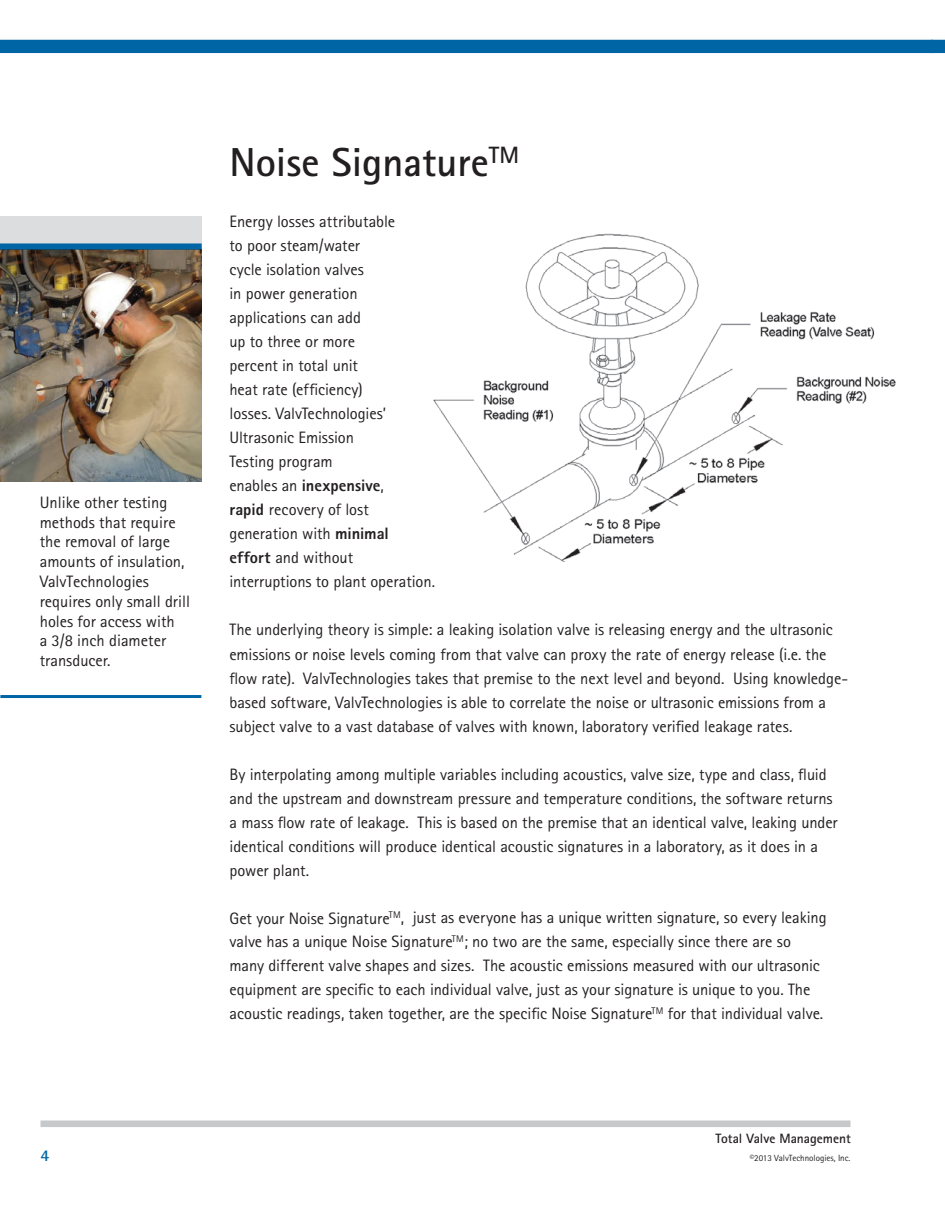
<style>
.page{position:relative;width:945px;height:1215px;background:#fff}
.page>*{position:absolute;margin:0;border:0;box-sizing:border-box;transform-origin:0 0}
.t1{font:700 40.5px "Rotis Sans Serif Std";color:#231f20}
.t2{font:16.5px/24px "Rotis Sans Serif Std";letter-spacing:-.005em;color:#231f20}
.t3{font:700 16.5px "Rotis Sans Serif Std";color:#0065a4}
.t4{font:700 13.5px "Rotis Sans Serif Std";color:#231f20}
.t5{font:9px "Rotis Sans Serif Std";color:#231f20}
.s1{font-weight:800}
</style>
<div class="page">
<svg style="left:933px;top:40px;width:12px;height:13px"></svg>
<div style="left:0;top:40px;width:933px;height:13px;background:#0065a4"></div>
<div style="left:40px;top:1120px;width:810px;height:7px;background:#c7c8ca;border:2px solid #c7c8ca"></div>
<img style="left:0;top:249px;width:201px;height:232px">
<div style="left:0;top:216px;width:202px;height:27px;background:#dcdddf"></div>
<img style="left:433px;top:233px;width:463px;height:328px">
<div style="left:0;top:243px;width:202px;height:6px;background:#0065a4"></div>
<hr style="left:0;top:695px;width:201px;height:3px;background:#0065a4">
<p class="t2" style="left:40px;top:492px;width:152px;line-height:19.8px">Unlike other testing methods that require the removal of large amounts of insulation,<br>ValvTechnologies requires only small drill holes for access with<br>a 3/8 inch diameter transducer.</p>
<p class="t1" style="left:230px;top:137px;width:291px">Noise Signature<sup>TM</sup></p>
<p class="t2" style="left:230px;top:210px;width:207px">Energy losses attributable<br>to poor steam/water<br>cycle isolation valves<br>in power generation applications can add<br>up to three or more<br>percent in total unit<br>heat rate (efficiency)<br>losses. ValvTechnologies’<br>Ultrasonic Emission<br>Testing program<br>enables an <span class="s1">inexpensive</span>,<br><span class="s1">rapid</span> recovery of lost generation with <span class="s1">minimal<br>effort</span> and without interruptions to plant operation.</p>
<p class="t2" style="left:230px;top:618px;width:620px">The underlying theory is simple: a leaking isolation valve is releasing energy and the ultrasonic emissions or noise levels coming from that valve can proxy the rate of energy release (i.e. the flow rate). ValvTechnologies takes that premise to the next level and beyond. Using knowledge&shy;based software, ValvTechnologies is able to correlate the noise or ultrasonic emissions from a subject valve to a vast database of valves with known, laboratory verified leakage rates.</p>
<p class="t2" style="left:230px;top:762px;width:610px">By interpolating among multiple variables including acoustics, valve size, type and class, fluid and the upstream and downstream pressure and temperature conditions, the software returns a mass flow rate of leakage. This is based on the premise that an identical valve, leaking under identical conditions will produce identical acoustic signatures in a laboratory, as it does in a power plant.</p>
<p class="t2" style="left:230px;top:906px;width:599px">Get your Noise Signature<sup>TM</sup>, just as everyone has a unique written signature, so every leaking valve has a unique Noise Signature<sup>TM</sup>; no two are the same, especially since there are so many different valve shapes and sizes. The acoustic emissions measured with our ultrasonic equipment are specific to each individual valve, just as your signature is unique to you. The acoustic readings, taken together, are the specific Noise Signature<sup>TM</sup> for that individual valve.</p>
<p class="t3" style="left:40px;top:1145px;width:10px">4</p>
<p class="t4" style="left:715px;top:1130px;width:137px">Total Valve Management</p>
<p class="t5" style="left:750px;top:1152px;width:102px">©2013 ValvTechnologies, Inc.</p>
</div>
